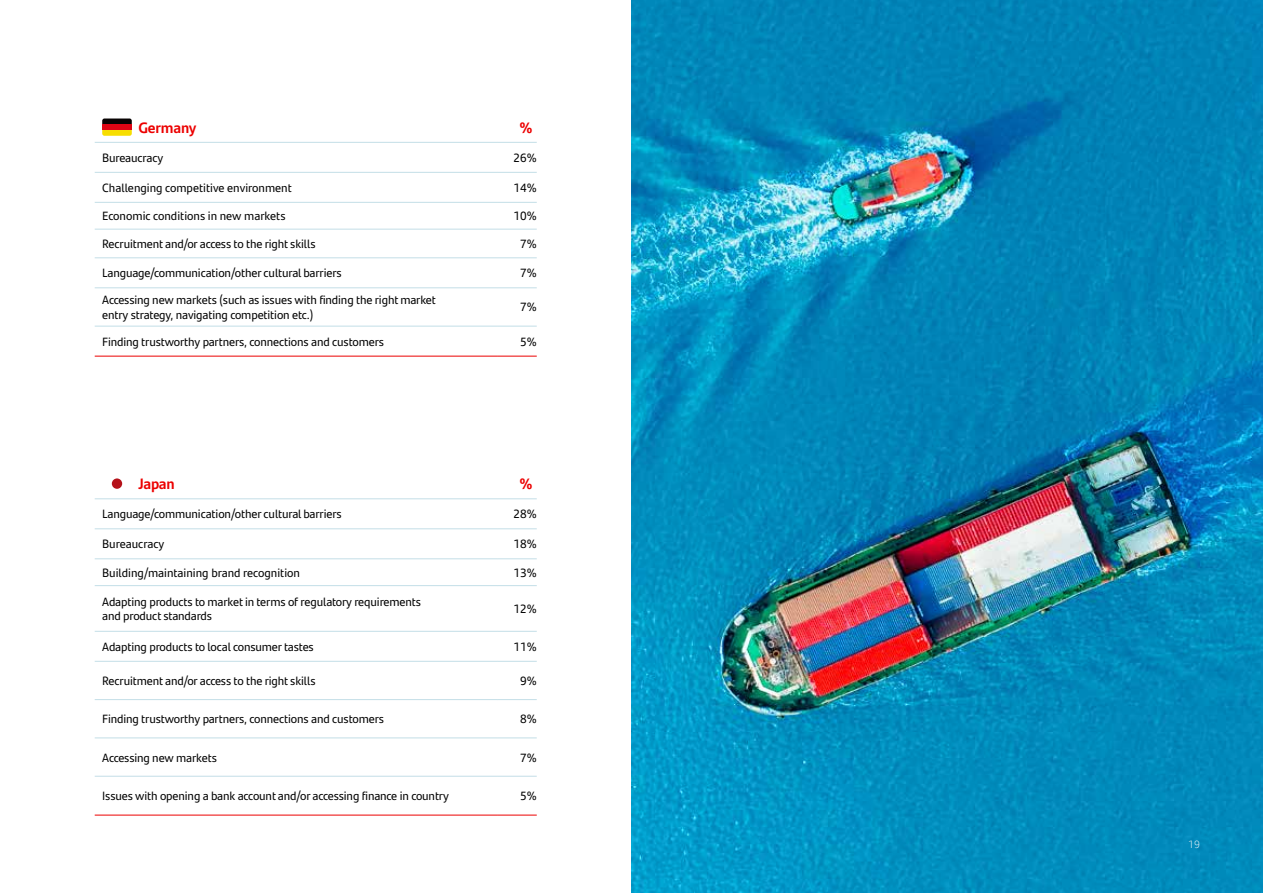
<style>
.page{position:relative;width:1263px;height:893px;background:#fff}
.page>*{position:absolute;margin:0;border:0;box-sizing:border-box;transform-origin:0 0}
.t1{font:700 15px "Santander Text";letter-spacing:-.01em;color:#ec0000}
.t2{font:12px/14.4px "Santander Text";letter-spacing:-.01em;color:#000}
.t3{font:300 10.5px "Santander Text";color:#fff}
</style>
<div class="page">
<img style="left:631px;top:0;width:632px;height:893px">
<hr style="left:95px;top:356px;width:403px;height:1px;background:#ec0000">
<hr style="left:498px;top:356px;width:39px;height:1px;background:#ec0000">
<hr style="left:95px;top:142px;width:403px;height:1px;background:#c3dee7">
<hr style="left:498px;top:142px;width:39px;height:1px;background:#c3dee7">
<hr style="left:95px;top:172px;width:403px;height:1px;background:#c3dee7">
<hr style="left:498px;top:172px;width:39px;height:1px;background:#c3dee7">
<hr style="left:95px;top:202px;width:403px;height:1px;background:#c3dee7">
<hr style="left:498px;top:202px;width:39px;height:1px;background:#c3dee7">
<hr style="left:95px;top:229px;width:403px;height:1px;background:#c3dee7">
<hr style="left:498px;top:229px;width:39px;height:1px;background:#c3dee7">
<hr style="left:95px;top:257px;width:403px;height:1px;background:#c3dee7">
<hr style="left:498px;top:257px;width:39px;height:1px;background:#c3dee7">
<hr style="left:95px;top:287px;width:403px;height:1px;background:#c3dee7">
<hr style="left:498px;top:287px;width:39px;height:1px;background:#c3dee7">
<hr style="left:95px;top:326px;width:403px;height:1px;background:#c3dee7">
<hr style="left:498px;top:326px;width:39px;height:1px;background:#c3dee7">
<svg style="left:102px;top:119px;width:30px;height:5px"></svg>
<div style="left:102px;top:124px;width:30px;height:6px;background:#de0514"></div>
<svg style="left:102px;top:130px;width:30px;height:6px"></svg>
<hr style="left:95px;top:815px;width:403px;height:1px;background:#ec0000">
<hr style="left:498px;top:815px;width:39px;height:1px;background:#ec0000">
<hr style="left:95px;top:498px;width:403px;height:1px;background:#c3dee7">
<hr style="left:498px;top:498px;width:39px;height:1px;background:#c3dee7">
<hr style="left:95px;top:528px;width:403px;height:1px;background:#c3dee7">
<hr style="left:498px;top:528px;width:39px;height:1px;background:#c3dee7">
<hr style="left:95px;top:558px;width:403px;height:1px;background:#c3dee7">
<hr style="left:498px;top:558px;width:39px;height:1px;background:#c3dee7">
<hr style="left:95px;top:585px;width:403px;height:1px;background:#c3dee7">
<hr style="left:498px;top:585px;width:39px;height:1px;background:#c3dee7">
<hr style="left:95px;top:631px;width:403px;height:1px;background:#c3dee7">
<hr style="left:498px;top:631px;width:39px;height:1px;background:#c3dee7">
<hr style="left:95px;top:661px;width:403px;height:1px;background:#c3dee7">
<hr style="left:498px;top:661px;width:39px;height:1px;background:#c3dee7">
<hr style="left:95px;top:699px;width:403px;height:1px;background:#c3dee7">
<hr style="left:498px;top:699px;width:39px;height:1px;background:#c3dee7">
<hr style="left:95px;top:737px;width:403px;height:1px;background:#c3dee7">
<hr style="left:498px;top:737px;width:39px;height:1px;background:#c3dee7">
<hr style="left:95px;top:776px;width:403px;height:1px;background:#c3dee7">
<hr style="left:498px;top:776px;width:39px;height:1px;background:#c3dee7">
<div style="left:112px;top:478px;width:10px;height:11px;background:#b5121a;border-radius:50%"></div>
<p class="t1" style="left:138px;top:116px;width:60px">Germany</p>
<p class="t1" style="left:519px;top:116px;width:15px">%</p>
<p class="t2" style="left:102px;top:150px;width:63px">Bureaucracy</p>
<p class="t2" style="left:513px;top:150px;width:25px">26%</p>
<p class="t2" style="left:102px;top:180px;width:191px">Challenging competitive environment</p>
<p class="t2" style="left:513px;top:180px;width:25px">14%</p>
<p class="t2" style="left:102px;top:208px;width:185px">Economic conditions in new markets</p>
<p class="t2" style="left:513px;top:208px;width:25px">10%</p>
<p class="t2" style="left:102px;top:236px;width:215px">Recruitment and/or access to the right skills</p>
<p class="t2" style="left:520px;top:236px;width:18px">7%</p>
<p class="t2" style="left:102px;top:265px;width:241px">Language/communication/other cultural barriers</p>
<p class="t2" style="left:520px;top:265px;width:18px">7%</p>
<p class="t2" style="left:102px;top:292px;width:335px">Accessing new markets (such as issues with finding the right market entry strategy, navigating competition etc.)</p>
<p class="t2" style="left:520px;top:299px;width:18px">7%</p>
<p class="t2" style="left:102px;top:334px;width:283px">Finding trustworthy partners, connections and customers</p>
<p class="t2" style="left:520px;top:334px;width:18px">5%</p>
<p class="t1" style="left:138px;top:472px;width:38px">Japan</p>
<p class="t1" style="left:519px;top:472px;width:15px">%</p>
<p class="t2" style="left:102px;top:506px;width:241px">Language/communication/other cultural barriers</p>
<p class="t2" style="left:513px;top:506px;width:25px">28%</p>
<p class="t2" style="left:102px;top:536px;width:64px">Bureaucracy</p>
<p class="t2" style="left:513px;top:536px;width:25px">18%</p>
<p class="t2" style="left:102px;top:565px;width:199px">Building/maintaining brand recognition</p>
<p class="t2" style="left:513px;top:565px;width:25px">13%</p>
<p class="t2" style="left:102px;top:594px;width:320px">Adapting products to market in terms of regulatory requirements and product standards</p>
<p class="t2" style="left:513px;top:601px;width:25px">12%</p>
<p class="t2" style="left:102px;top:639px;width:213px">Adapting products to local consumer tastes</p>
<p class="t2" style="left:513px;top:639px;width:25px">11%</p>
<p class="t2" style="left:102px;top:673px;width:215px">Recruitment and/or access to the right skills</p>
<p class="t2" style="left:520px;top:673px;width:18px">9%</p>
<p class="t2" style="left:102px;top:711px;width:283px">Finding trustworthy partners, connections and customers</p>
<p class="t2" style="left:520px;top:711px;width:18px">8%</p>
<p class="t2" style="left:102px;top:750px;width:116px">Accessing new markets</p>
<p class="t2" style="left:520px;top:750px;width:18px">7%</p>
<p class="t2" style="left:102px;top:788px;width:348px">Issues with opening a bank account and/or accessing finance in country</p>
<p class="t2" style="left:520px;top:788px;width:18px">5%</p>
<p class="t3" style="left:1188px;top:837px;width:13px">19</p>
</div>
